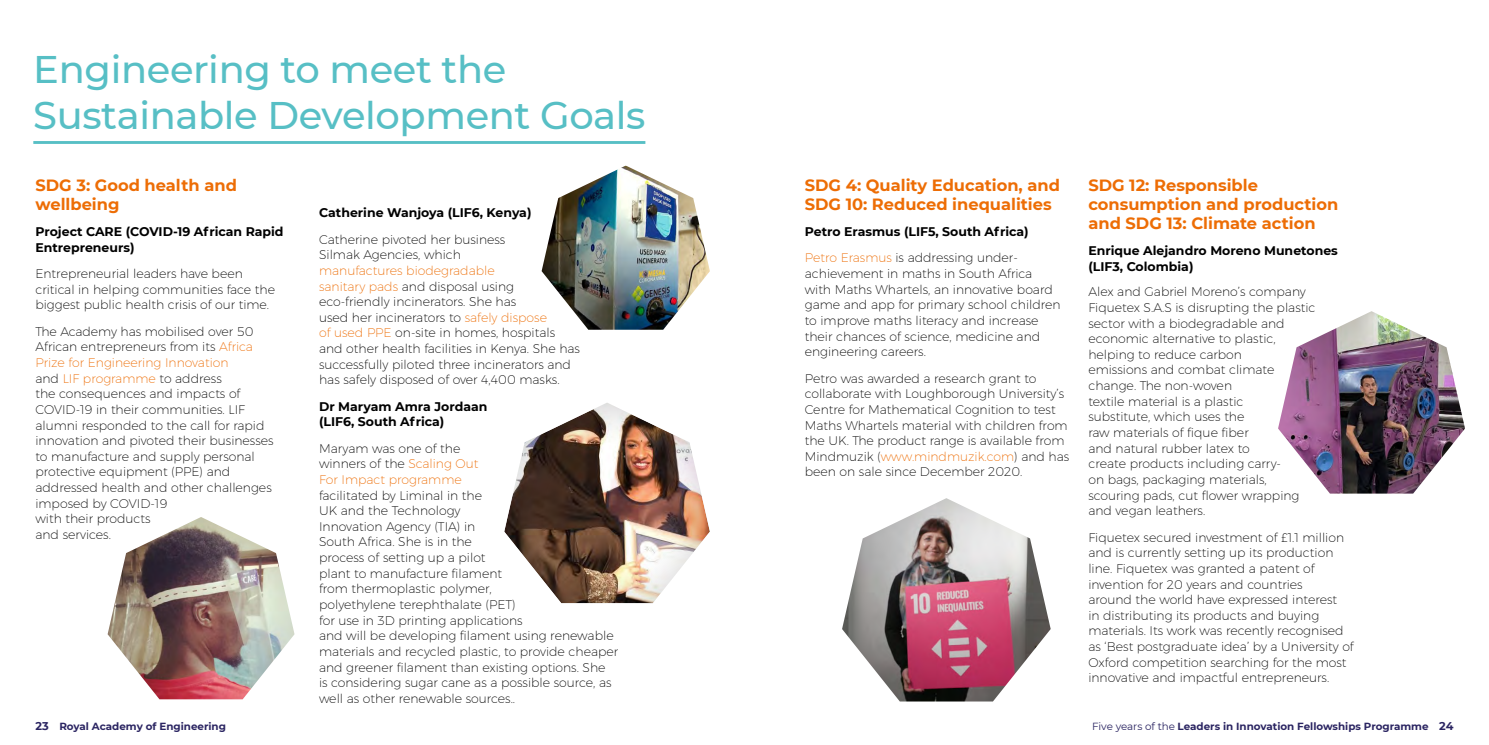
<style>
.page{position:relative;width:1489px;height:745px;background:#fff}
.page>*{position:absolute;margin:0;border:0;box-sizing:border-box;transform-origin:0 0}
.t1{font:500 38.38px/46.1px "Montserrat";letter-spacing:-.01em;color:#57bfc5}
.t2{font:700 16.25px/18.8px "Montserrat";color:#ed6d05}
.t3{font:200 12.5px/15.6px "Montserrat";color:#000}
.t4{font:700 12.5px/15.6px "Montserrat";color:#000}
.t5{font:700 10.25px "Montserrat";color:#2b2562}
.s1{color:#ed6d05}
.s2{font-weight:200;color:#ed6d05}
.s3{font-weight:200}
.s4{font-size:11.25px}
.s5{font-weight:400}
</style>
<div class="page">
<img style="left:1278px;top:311px;width:186px;height:182px">
<img style="left:842px;top:498px;width:208px;height:203px">
<hr style="left:33px;top:141px;width:612px;height:3px;background:#57bfc5">
<img style="left:108px;top:517px;width:186px;height:181px">
<img style="left:541px;top:165px;width:169px;height:164px">
<div style="left:494px;top:394px;width:226px;height:209px;background:#000;opacity:.2"></div>
<h1 class="t1" style="left:33px;top:45px;width:613px">Engineering to meet the<br>Sustainable Development Goals</h1>
<h2 class="t2" style="left:35px;top:175px;width:203px">SDG 3: Good health and wellbeing</h2>
<p class="t4" style="left:35px;top:223px;width:250px">Project CARE (COVID-19 African Rapid<br>Entrepreneurs)</p>
<p class="t3" style="left:35px;top:265px;width:241px">Entrepreneurial leaders have been critical in helping communities face the biggest public health crisis of our time.</p>
<p class="t3" style="left:35px;top:323px;width:240px">The Academy has mobilised over 50<br>African entrepreneurs from its <span class="s1">Africa<br>Prize for Engineering Innovation<br></span>and <span class="s1">LIF programme</span> to address<br>the consequences and impacts of<br>COVID-19 in their communities. LIF alumni responded to the call for rapid innovation and pivoted their businesses to manufacture and supply personal protective equipment (PPE) and addressed health and other challenges imposed by COVID-19<br>with their products<br>and services.</p>
<p class="t4" style="left:319px;top:204px;width:214px">Catherine Wanjoya (LIF6, Kenya)</p>
<p class="t3" style="left:319px;top:231px;width:188px">Catherine pivoted her business<br>Silmak Agencies, which</p>
<p class="t3" style="left:319px;top:262px;width:262px"><span class="s1">manufactures biodegradable<br>sanitary pads</span> and disposal using eco-friendly incinerators. She has<br>used her incinerators to <span class="s1">safely dispose<br>of used PPE</span> on-site in homes, hospitals and other health facilities in Kenya. She has successfully piloted three incinerators and has safely disposed of over 4,400 masks.</p>
<p class="t4" style="left:319px;top:397px;width:170px">Dr Maryam Amra Jordaan (LIF6, South Africa)</p>
<p class="t3" style="left:319px;top:440px;width:161px">Maryam was one of the winners of the <span class="s1">Scaling Out<br>For Impact programme</span></p>
<p class="t3" style="left:319px;top:486px;width:301px">facilitated by Liminal in the<br>UK and the Technology<br>Innovation Agency (TIA) in<br>South Africa. She is in the<br>process of setting up a pilot<br>plant to manufacture filament<br>from thermoplastic polymer,<br>polyethylene terephthalate (PET)<br>for use in 3D printing applications<br>and will be developing filament using renewable materials and recycled plastic, to provide cheaper and greener filament than existing options. She<br>is considering sugar cane as a possible source, as well as other renewable sources..</p>
<h2 class="t2" style="left:804px;top:175px;width:257px">SDG 4: Quality Education, and<br>SDG 10: Reduced inequalities</h2>
<p class="t4" style="left:804px;top:218px;width:225px;line-height:26.2px">Petro Erasmus (LIF5, South Africa)<br><span class="s2">Petro Erasmus</span> <span class="s3">is addressing under-</span></p>
<p class="t3" style="left:804px;top:265px;width:257px">achievement in maths in South Africa with Maths Whartels, an innovative board game and app for primary school children to improve maths literacy and increase their chances of science, medicine and engineering careers.</p>
<p class="t3" style="left:804px;top:370px;width:266px">Petro was awarded a research grant to collaborate with Loughborough University’s Centre for Mathematical Cognition to test Maths Whartels material with children from the UK. The product range is available from Mindmuzik (<span class="s1">www.mindmuzik.com</span>) and has been on sale since December 2020.</p>
<h2 class="t2" style="left:1088px;top:175px;width:251px">SDG 12: Responsible consumption and production and SDG 13: Climate action</h2>
<p class="t4" style="left:1088px;top:242px;width:251px">Enrique Alejandro Moreno Munetones (LIF3, Colombia)</p>
<p class="t3" style="left:1088px;top:283px;width:229px">Alex and Gabriel Moreno’s company<br>Fiquetex S.A.S is disrupting the plastic sector with a biodegradable and economic alternative to plastic, helping to reduce carbon<br>emissions and combat climate change. The non-woven<br>textile material is a plastic<br>substitute, which uses the<br>raw materials of fique fiber<br>and natural rubber latex to<br>create products including carry-<br>on bags, packaging materials, scouring pads, cut flower wrapping and vegan leathers.</p>
<p class="t3" style="left:1088px;top:528px;width:267px">Fiquetex secured investment of £1.1 million and is currently setting up its production line. Fiquetex was granted a patent of invention for 20 years and countries<br>around the world have expressed interest<br>in distributing its products and buying materials. Its work was recently recognised as ‘Best postgraduate idea’ by a University of Oxford competition searching for the most innovative and impactful entrepreneurs.</p>
<p class="t5" style="left:35px;top:718px;width:192px"><span class="s4">23</span> Royal Academy of Engineering</p>
<p class="t5" style="left:1091px;top:718px;width:363px"><span class="s5">Five years of the</span> Leaders in Innovation Fellowships Programme <span class="s4">24</span></p>
</div>
